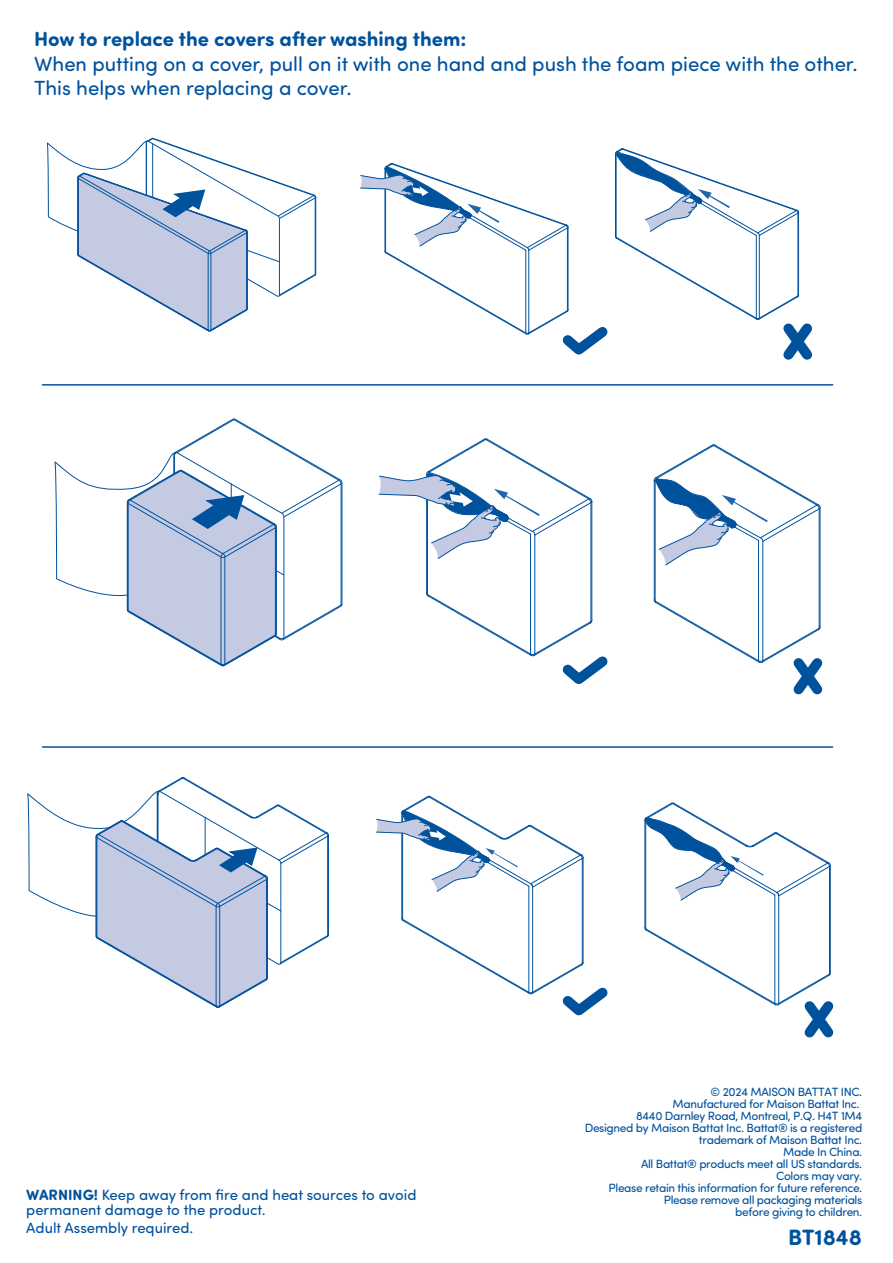
<style>
.page{position:relative;width:893px;height:1263px;background:#fff}
.page>*{position:absolute;margin:0;border:0;box-sizing:border-box;transform-origin:0 0}
.t1{font:700 22.2px "Sofia Pro Soft";color:#00529d}
.t2{font:20.55px/24.6px "Sofia Pro Soft";color:#00529d}
.t3{font:700 20.55px "Sofia Pro Soft";color:#00529d}
.t4{font:15px/15px "Sofia Pro Soft";color:#00529d}
.t5{font:12px/12px "Sofia Pro Soft";letter-spacing:-.03em;color:#00529d;text-align:right}
.s1{font-weight:700}
</style>
<div class="page">
<hr style="left:42px;top:384px;width:791px;height:2px;background:#00529d">
<hr style="left:42px;top:746px;width:791px;height:2px;background:#00529d">
<svg style="left:46px;top:137px;width:271px;height:195px"></svg>
<svg style="left:54px;top:418px;width:289px;height:248px"></svg>
<hr style="left:427px;top:476px;width:1px;height:118px;background:#00529d">
<hr style="left:530px;top:535px;width:1px;height:119px;background:#00529d">
<hr style="left:534px;top:535px;width:1px;height:119px;background:#00529d">
<hr style="left:426px;top:474px;width:1px;height:119px;background:#00529d">
<hr style="left:591px;top:501px;width:1px;height:119px;background:#00529d">
<svg style="left:378px;top:438px;width:215px;height:121px"></svg>
<hr style="left:819px;top:509px;width:1px;height:119px;background:#00529d">
<hr style="left:655px;top:482px;width:1px;height:119px;background:#00529d">
<hr style="left:758px;top:541px;width:1px;height:120px;background:#00529d">
<hr style="left:762px;top:541px;width:1px;height:120px;background:#00529d">
<hr style="left:654px;top:480px;width:1px;height:120px;background:#00529d">
<hr style="left:820px;top:508px;width:1px;height:119px;background:#00529d">
<svg style="left:653px;top:444px;width:168px;height:122px"></svg>
<svg style="left:27px;top:777px;width:302px;height:231px"></svg>
<hr style="left:402px;top:814px;width:1px;height:105px;background:#00529d">
<hr style="left:582px;top:858px;width:1px;height:105px;background:#00529d">
<hr style="left:528px;top:886px;width:1px;height:106px;background:#00529d">
<hr style="left:532px;top:887px;width:1px;height:105px;background:#00529d">
<hr style="left:401px;top:813px;width:1px;height:105px;background:#00529d">
<hr style="left:583px;top:857px;width:1px;height:105px;background:#00529d">
<svg style="left:376px;top:795px;width:208px;height:97px"></svg>
<hr style="left:645px;top:821px;width:1px;height:108px;background:#00529d">
<hr style="left:829px;top:866px;width:1px;height:108px;background:#00529d">
<hr style="left:774px;top:895px;width:1px;height:108px;background:#00529d">
<hr style="left:778px;top:896px;width:1px;height:107px;background:#00529d">
<hr style="left:644px;top:820px;width:1px;height:108px;background:#00529d">
<hr style="left:830px;top:865px;width:1px;height:108px;background:#00529d">
<svg style="left:644px;top:802px;width:187px;height:99px"></svg>
<svg style="left:426px;top:592px;width:182px;height:93px"></svg>
<svg style="left:401px;top:917px;width:207px;height:99px"></svg>
<svg style="left:360px;top:148px;width:452px;height:212px"></svg>
<svg style="left:653px;top:599px;width:170px;height:96px"></svg>
<svg style="left:644px;top:927px;width:190px;height:111px"></svg>
<h2 class="t3" style="left:34px;top:24px;width:434px">How to replace the covers after washing them:</h2>
<h2 class="t2" style="left:34px;top:50px;width:825px">When putting on a cover, pull on it with one hand and push the foam piece with the other.<br>This helps when replacing a cover.</h2>
<p class="t4" style="left:26px;top:1186px;width:392px"><span class="s1">WARNING!</span> Keep away from fire and heat sources to avoid permanent damage to the product.</p>
<p class="t4" style="left:26px;top:1219px;width:169px">Adult Assembly required.</p>
<p class="t5" style="left:585px;top:1085px;width:279px">© 2024 MAISON BATTAT INC.<br>Manufactured for Maison Battat Inc.<br>8440 Darnley Road, Montreal, P.Q. H4T 1M4<br>Designed by Maison Battat Inc. Battat® is a registered trademark of Maison Battat Inc.<br>Made In China.<br>All Battat® products meet all US standards.<br>Colors may vary.<br>Please retain this information for future reference.<br>Please remove all packaging materials<br>before giving to children.</p>
<h1 class="t1" style="left:788px;top:1220px;width:75px">BT1848</h1>
</div>
